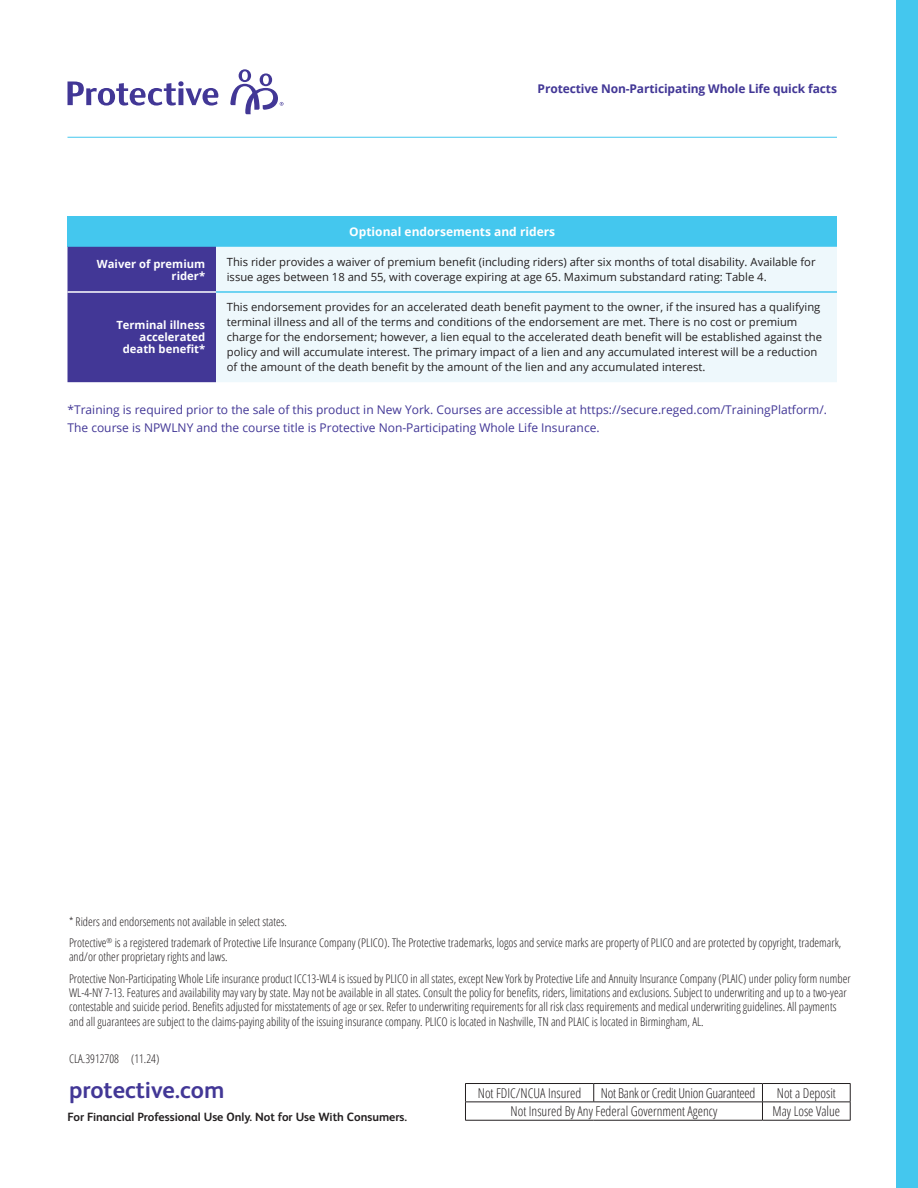
<style>
.page{position:relative;width:918px;height:1188px;background:#fff}
.page>*{position:absolute;margin:0;border:0;box-sizing:border-box;transform-origin:0 0}
.t1{font:700 24px "FS Albert Pro";color:#423796}
.t2{font:300 condensed 13.5px "Open Sans";color:#231f20}
.t3{font:300 condensed 13.5px "Open Sans";letter-spacing:-.02em;color:#231f20}
.Disclosures{font:300 condensed 12px/14.4px "Open Sans";color:#231f20}
.t4{font:12px "Open Sans";color:#423796}
.t5{font:700 12px "FS Albert Pro";color:#231f20}
.Front_Headline{font:700 12px "Open Sans";letter-spacing:-.01em;color:#423796}
.t6{font:700 12px "Open Sans";color:#fff}
.t7{font:11.25px/15px "Open Sans";color:#231f20}
.t8{font:700 11.25px "Open Sans";color:#fff}
</style>
<div class="page">
<div style="left:896px;top:0;width:22px;height:1188px;background:#44c7ee"></div>
<svg style="left:68px;top:81px;width:150px;height:25px"></svg>
<svg style="left:230px;top:69px;width:54px;height:45px"></svg>
<hr style="left:465px;top:1083px;width:129px;height:1px;background:#231f20">
<hr style="left:594px;top:1083px;width:168px;height:1px;background:#231f20">
<svg style="left:593px;top:1084px;width:1px;height:18px"></svg>
<hr style="left:762px;top:1083px;width:89px;height:1px;background:#231f20">
<hr style="left:465px;top:1102px;width:129px;height:1px;background:#231f20">
<svg style="left:465px;top:1084px;width:1px;height:36px"></svg>
<hr style="left:594px;top:1102px;width:168px;height:1px;background:#231f20">
<hr style="left:762px;top:1102px;width:89px;height:1px;background:#231f20">
<svg style="left:762px;top:1084px;width:1px;height:36px"></svg>
<svg style="left:850px;top:1084px;width:1px;height:36px"></svg>
<hr style="left:465px;top:1120px;width:129px;height:1px;background:#231f20">
<hr style="left:594px;top:1120px;width:168px;height:1px;background:#231f20">
<hr style="left:762px;top:1120px;width:89px;height:1px;background:#231f20">
<div style="left:68px;top:216px;width:769px;height:31px;background:#44c7ee"></div>
<div style="left:68px;top:247px;width:148px;height:135px;background:#423796"></div>
<div style="left:216px;top:247px;width:621px;height:135px;background:#eef8fc"></div>
<hr style="left:68px;top:291px;width:148px;height:2px;background:#fff">
<hr style="left:216px;top:291px;width:621px;height:2px;background:#44c7ee">
<hr style="left:68px;top:137px;width:769px;height:1px;background:#44c7ee">
<p class="Front_Headline" style="left:538px;top:81px;width:301px">Protective Non-Participating Whole Life quick facts</p>
<p class="t8" style="left:97px;top:256px;width:110px">Waiver of premium</p>
<p class="t8" style="left:172px;top:268px;width:35px">rider*</p>
<p class="t8" style="left:116px;top:317px;width:90px">Terminal illness</p>
<p class="t8" style="left:140px;top:329px;width:67px">accelerated</p>
<p class="t8" style="left:123px;top:341px;width:84px">death benefit*</p>
<p class="t6" style="left:349px;top:223px;width:207px">Optional endorsements and riders</p>
<p class="t7" style="left:227px;top:254px;width:590px">This rider provides a waiver of premium benefit (including riders) after six months of total disability. Available for issue ages between 18 and 55, with coverage expiring at age 65. Maximum substandard rating: Table 4.</p>
<p class="t7" style="left:227px;top:300px;width:597px">This endorsement provides for an accelerated death benefit payment to the owner, if the insured has a qualifying terminal illness and all of the terms and conditions of the endorsement are met. There is no cost or premium charge for the endorsement; however, a lien equal to the accelerated death benefit will be established against the policy and will accumulate interest. The primary impact of a lien and any accumulated interest will be a reduction of the amount of the death benefit by the amount of the lien and any accumulated interest.</p>
<p class="t4" style="left:68px;top:401px;width:761px">*Training is required prior to the sale of this product in New York. Courses are accessible at https://secure.reged.com/TrainingPlatform/.</p>
<p class="t4" style="left:68px;top:419px;width:534px">The course is NPWLNY and the course title is Protective Non-Participating Whole Life Insurance.</p>
<p class="Disclosures" style="left:69px;top:914px;width:220px">* Riders and endorsements not available in select states.</p>
<p class="Disclosures" style="left:69px;top:935px;width:774px">Protective<sup>®</sup> is a registered trademark of Protective Life Insurance Company (PLICO). The Protective trademarks, logos and service marks are property of PLICO and are protected by copyright, trademark, and/or other proprietary rights and laws.</p>
<p class="Disclosures" style="left:69px;top:971px;width:783px">Protective Non-Participating Whole Life insurance product ICC13-WL4 is issued by PLICO in all states, except New York by Protective Life and Annuity Insurance Company (PLAIC) under policy form number WL-4-NY 7-13. Features and availability may vary by state. May not be available in all states. Consult the policy for benefits, riders, limitations and exclusions. Subject to underwriting and up to a two-year contestable and suicide period. Benefits adjusted for misstatements of age or sex. Refer to underwriting requirements for all risk class requirements and medical underwriting guidelines. All payments and all guarantees are subject to the claims-paying ability of the issuing insurance company. PLICO is located in Nashville, TN and PLAIC is located in Birmingham, AL.</p>
<p class="Disclosures" style="left:69px;top:1051px;width:92px">CLA.3912708 (11.24)</p>
<p class="t1" style="left:69px;top:1073px;width:157px">protective.com</p>
<p class="t5" style="left:68px;top:1108px;width:341px">For Financial Professional Use Only. Not for Use With Consumers.</p>
<p class="t2" style="left:478px;top:1084px;width:105px">Not FDIC/NCUA Insured</p>
<p class="t3" style="left:601px;top:1084px;width:156px">Not Bank or Credit Union Guaranteed</p>
<p class="t2" style="left:777px;top:1084px;width:61px">Not a Deposit</p>
<p class="t2" style="left:511px;top:1102px;width:208px">Not Insured By Any Federal Government Agency</p>
<p class="t2" style="left:773px;top:1102px;width:69px">May Lose Value</p>
</div>
